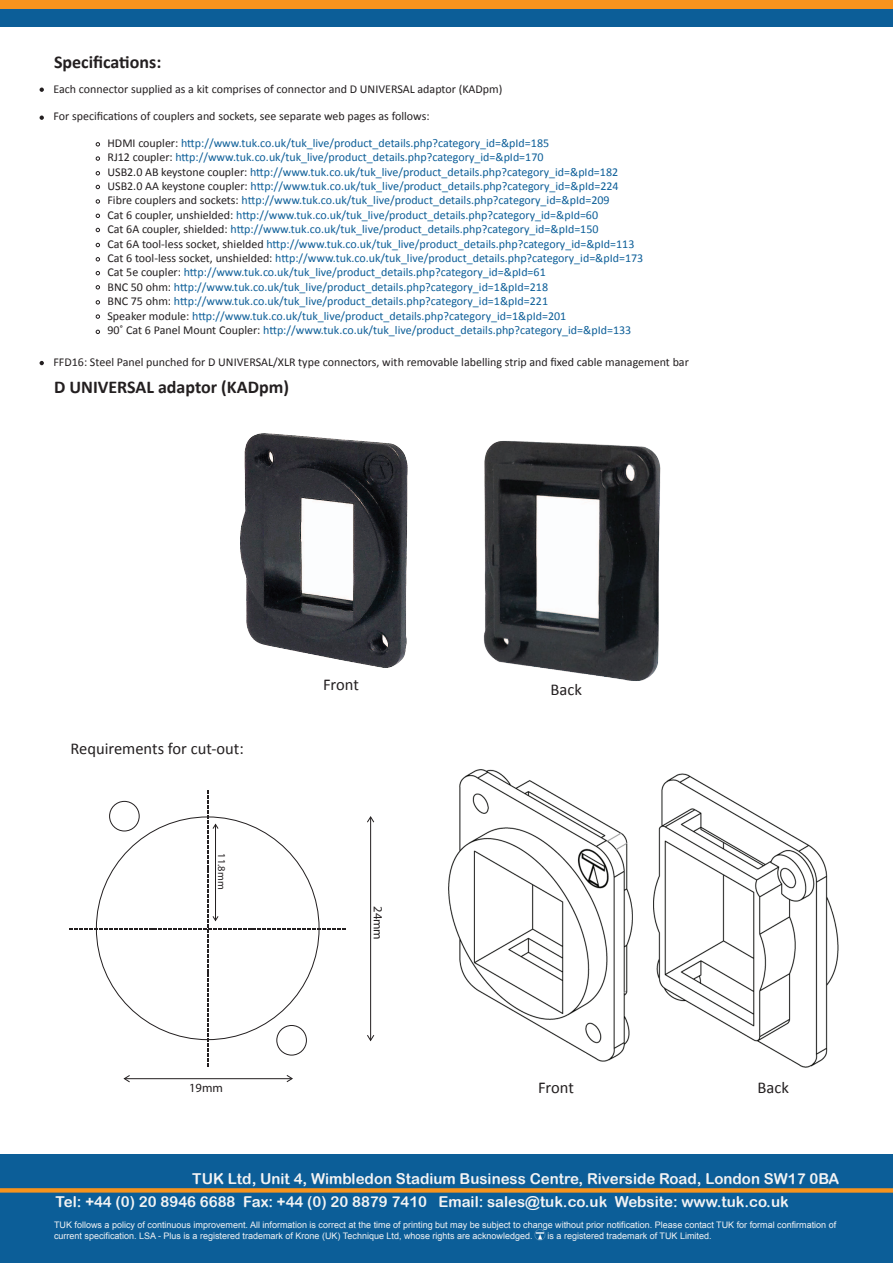
<style>
.page{position:relative;width:893px;height:1263px;background:#fff}
.page>*{position:absolute;margin:0;border:0;box-sizing:border-box;transform-origin:0 0}
.t1{font:700 18px "Calibri";color:#231f20}
.t2{font:16.5px "Calibri";color:#231f20}
.t3{font:15px/23.1px "Arial Rounded MT Bold";color:#f2f3f4}
.t4{font:12.6px "Myriad Pro";color:#231f20}
.t5{font:12px/14.4px "Calibri";color:#0c5e98}
.t6{font:12px "Calibri";color:#231f20}
.t7{font:10.5px "Myriad Pro";color:#231f20}
.t8{font:9px/10.8px "Arial";color:#f2f3f4}
.s1{color:#231f20}
</style>
<div class="page">
<div style="left:0;top:9px;width:893px;height:17px;background:#0c5e98"></div>
<div style="left:0;top:0;width:893px;height:9px;background:#f7931d"></div>
<div style="left:0;top:1154px;width:893px;height:109px;background:#0c5e98"></div>
<div style="left:0;top:1188px;width:893px;height:5px;background:#f7931d"></div>
<svg style="left:535px;top:1230px;width:10px;height:10px"></svg>
<svg style="left:96px;top:142px;width:4px;height:4px"></svg>
<svg style="left:96px;top:171px;width:4px;height:4px"></svg>
<svg style="left:96px;top:185px;width:4px;height:4px"></svg>
<svg style="left:96px;top:214px;width:4px;height:4px"></svg>
<svg style="left:96px;top:228px;width:4px;height:4px"></svg>
<svg style="left:96px;top:243px;width:4px;height:4px"></svg>
<svg style="left:96px;top:257px;width:4px;height:4px"></svg>
<svg style="left:96px;top:271px;width:4px;height:4px"></svg>
<svg style="left:96px;top:285px;width:4px;height:4px"></svg>
<svg style="left:96px;top:300px;width:4px;height:4px"></svg>
<svg style="left:96px;top:330px;width:4px;height:4px"></svg>
<svg style="left:40px;top:88px;width:4px;height:4px"></svg>
<svg style="left:40px;top:116px;width:4px;height:4px"></svg>
<svg style="left:40px;top:361px;width:4px;height:4px"></svg>
<hr style="left:125px;top:1078px;width:167px;height:1px;background:#231f20">
<hr style="left:370px;top:818px;width:1px;height:221px;background:#231f20">
<svg style="left:367px;top:816px;width:8px;height:7px"></svg>
<svg style="left:367px;top:1034px;width:8px;height:8px"></svg>
<svg style="left:286px;top:1075px;width:7px;height:8px"></svg>
<svg style="left:123px;top:1075px;width:8px;height:8px"></svg>
<img style="left:448px;top:769px;width:185px;height:292px">
<img style="left:653px;top:774px;width:186px;height:294px">
<img style="left:240px;top:433px;width:168px;height:235px">
<img style="left:483px;top:441px;width:178px;height:240px">
<svg style="left:70px;top:791px;width:275px;height:275px"></svg>
<p class="t1" style="left:54px;top:50px;width:109px">Specifications:</p>
<p class="t6" style="left:53px;top:81px;width:450px">Each connector supplied as a kit comprises of connector and D UNIVERSAL adaptor (KADpm)</p>
<p class="t6" style="left:53px;top:108px;width:378px">For specifications of couplers and sockets, see separate web pages as follows:</p>
<p class="t5" style="left:107px;top:136px;width:537px"><span class="s1">HDMI coupler:</span> http://www.tuk.co.uk/tuk_live/product_details.php?category_id=&amp;pId=185<br><span class="s1">RJ12 coupler:</span> http://www.tuk.co.uk/tuk_live/product_details.php?category_id=&amp;pId=170<br><span class="s1">USB2.0 AB keystone coupler:</span> http://www.tuk.co.uk/tuk_live/product_details.php?category_id=&amp;pId=182<br><span class="s1">USB2.0 AA keystone coupler:</span> http://www.tuk.co.uk/tuk_live/product_details.php?category_id=&amp;pId=224<br><span class="s1">Fibre couplers and sockets:</span> http://www.tuk.co.uk/tuk_live/product_details.php?category_id=&amp;pId=209<br><span class="s1">Cat 6 coupler, unshielded:</span> http://www.tuk.co.uk/tuk_live/product_details.php?category_id=&amp;pId=60<br><span class="s1">Cat 6A coupler, shielded:</span> http://www.tuk.co.uk/tuk_live/product_details.php?category_id=&amp;pId=150<br><span class="s1">Cat 6A tool-less socket, shielded</span> http://www.tuk.co.uk/tuk_live/product_details.php?category_id=&amp;pId=113<br><span class="s1">Cat 6 tool-less socket, unshielded:</span> http://www.tuk.co.uk/tuk_live/product_details.php?category_id=&amp;pId=173<br><span class="s1">Cat 5e coupler:</span> http://www.tuk.co.uk/tuk_live/product_details.php?category_id=&amp;pId=61<br><span class="s1">BNC 50 ohm:</span> http://www.tuk.co.uk/tuk_live/product_details.php?category_id=1&amp;pId=218<br><span class="s1">BNC 75 ohm:</span> http://www.tuk.co.uk/tuk_live/product_details.php?category_id=1&amp;pId=221<br><span class="s1">Speaker module:</span> http://www.tuk.co.uk/tuk_live/product_details.php?category_id=1&amp;pId=201<br><span class="s1">90˚ Cat 6 Panel Mount Coupler:</span> http://www.tuk.co.uk/tuk_live/product_details.php?category_id=&amp;pId=133</p>
<p class="t6" style="left:53px;top:355px;width:637px">FFD16: Steel Panel punched for D UNIVERSAL/XLR type connectors, with removable labelling strip and fixed cable management bar</p>
<p class="t1" style="left:54px;top:375px;width:236px">D UNIVERSAL adaptor (KADpm)</p>
<p class="t2" style="left:71px;top:738px;width:175px">Requirements for cut-out:</p>
<p class="t7" style="left:228px;top:853px;width:37px;rotate:90deg">11.8mm</p>
<p class="t4" style="left:189px;top:1079px;width:35px">19mm</p>
<p class="t2" style="left:323px;top:674px;width:37px">Front</p>
<p class="t2" style="left:551px;top:679px;width:33px">Back</p>
<p class="t4" style="left:386px;top:906px;width:35px;rotate:90deg">24mm</p>
<p class="t2" style="left:538px;top:1077px;width:37px">Front</p>
<p class="t2" style="left:757px;top:1077px;width:33px">Back</p>
<p class="t3" style="left:55px;top:1166px;width:785px;text-indent:137px">TUK Ltd, Unit 4, Wimbledon Stadium Business Centre, Riverside Road, London SW17 0BA<br>Tel: +44 (0) 20 8946 6688 Fax: +44 (0) 20 8879 7410 Email: sales@tuk.co.uk Website: www.tuk.co.uk</p>
<p class="t8" style="left:54px;top:1220px;width:784px">TUK follows a policy of continuous improvement. All information is correct at the time of printing but may be subject to change without prior notification. Please contact TUK for formal confirmation of current specification. LSA - Plus is a registered trademark of Krone (UK) Technique Ltd, whose rights are acknowledged.</p>
<p class="t8" style="left:548px;top:1230px;width:165px">is a registered trademark of TUK Limited.</p>
</div>
